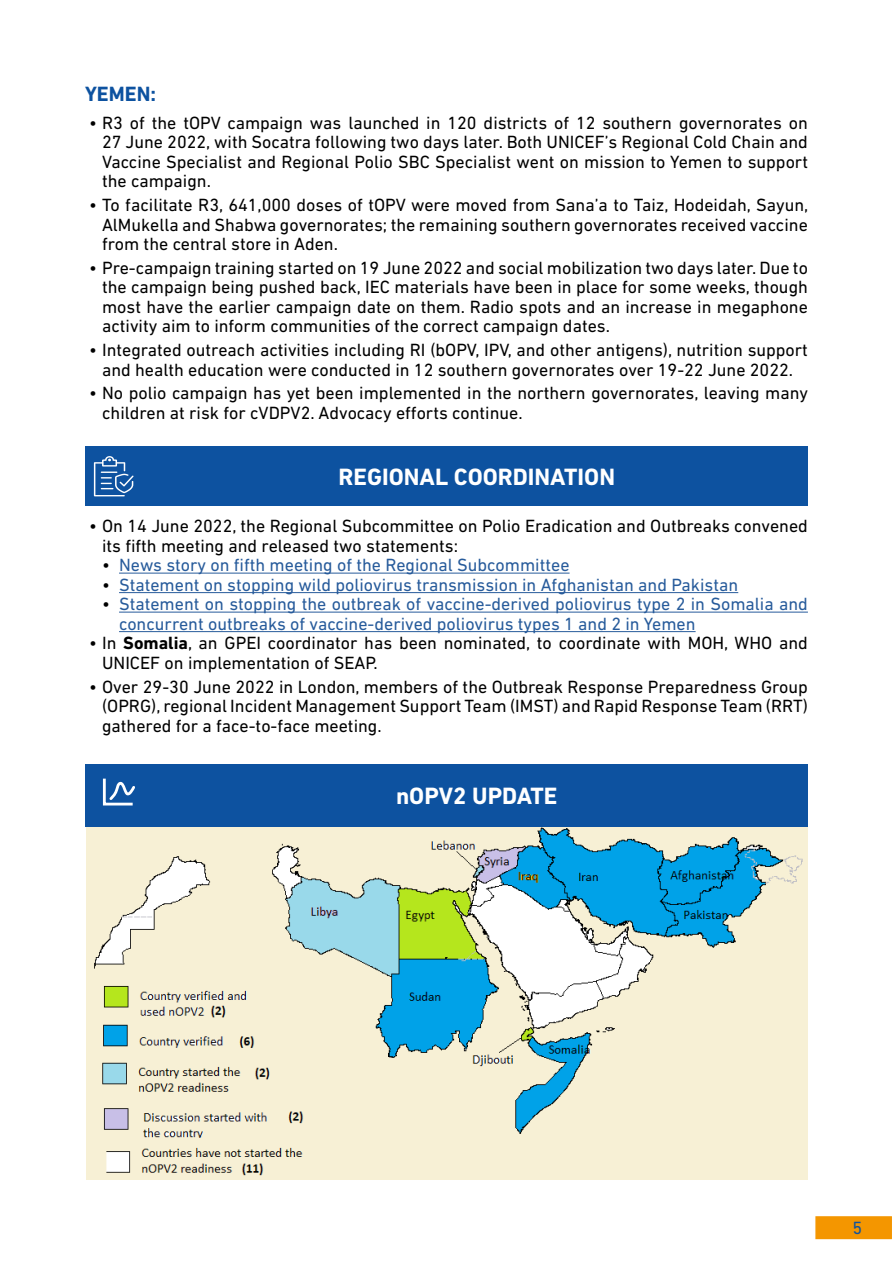
<style>
.page{position:relative;width:893px;height:1263px;background:#fff}
.page>*{position:absolute;margin:0;border:0;box-sizing:border-box;transform-origin:0 0}
.t1{font:700 24px "DIN Next LT Pro";color:#fff}
.t2{font:700 21px "DIN Next LT Pro";color:#0d52a0}
.t3{font:18px/19.5px "DIN Next LT Pro";color:#000;text-align:justify}
.t4{font:18px/19.5px "DIN Next LT Pro";color:#275b9b}
.t5{font:18px "DIN Next LT Pro";color:#0d52a0}
.s1{color:#000}
.s2{font-weight:700}
</style>
<div class="page">
<div style="left:815px;top:1216px;width:77px;height:23px;background:#f49600;border:2px solid #f49600"></div>
<div style="left:85px;top:446px;width:99px;height:60px;background:#0d52a0"></div>
<div style="left:146px;top:446px;width:662px;height:60px;background:#0d52a0"></div>
<svg style="left:94px;top:456px;width:40px;height:40px"></svg>
<hr style="left:119px;top:573px;width:451px;height:1px;background:#275b9b">
<hr style="left:119px;top:592px;width:619px;height:1px;background:#275b9b">
<hr style="left:119px;top:612px;width:689px;height:1px;background:#275b9b">
<hr style="left:119px;top:631px;width:577px;height:1px;background:#275b9b">
<div style="left:85px;top:764px;width:99px;height:62px;background:#0d52a0"></div>
<div style="left:146px;top:764px;width:662px;height:62px;background:#0d52a0"></div>
<svg style="left:102px;top:778px;width:33px;height:28px"></svg>
<img style="left:86px;top:828px;width:722px;height:352px">
<p class="t2" style="left:85px;top:81px;width:73px">YEMEN:</p>
<p class="t3" style="left:102px;top:113px;width:707px;text-indent:-13px">• R3 of the tOPV campaign was launched in 120 districts of 12 southern governorates on 27 June 2022, with Socatra following two days later. Both UNICEF’s Regional Cold Chain and Vaccine Specialist and Regional Polio SBC Specialist went on mission to Yemen to support the campaign.</p>
<p class="t3" style="left:102px;top:195px;width:708px;text-indent:-13px">• To facilitate R3, 641,000 doses of tOPV were moved from Sana’a to Taiz, Hodeidah, Sayun, AlMukella and Shabwa governorates; the remaining southern governorates received vaccine from the central store in Aden.</p>
<p class="t3" style="left:102px;top:258px;width:707px;text-indent:-13px">• Pre-campaign training started on 19 June 2022 and social mobilization two days later. Due to the campaign being pushed back, IEC materials have been in place for some weeks, though most have the earlier campaign date on them. Radio spots and an increase in megaphone activity aim to inform communities of the correct campaign dates.</p>
<p class="t3" style="left:89px;top:340px;width:720px;text-align:center">• Integrated outreach activities including RI (bOPV, IPV, and other antigens), nutrition support and health education were conducted in 12 southern governorates over 19-22 June 2022.</p>
<p class="t3" style="left:102px;top:383px;width:707px;text-indent:-13px">• No polio campaign has yet been implemented in the northern governorates, leaving many children at risk for cVDPV2. Advocacy efforts continue.</p>
<h1 class="t1" style="left:339px;top:463px;width:278px">REGIONAL COORDINATION</h1>
<p class="t3" style="left:102px;top:516px;width:707px;text-indent:-13px">• On 14 June 2022, the Regional Subcommittee on Polio Eradication and Outbreaks convened its fifth meeting and released two statements:</p>
<p class="t4" style="left:102px;top:555px;width:469px"><span class="s1">•</span> News story on fifth meeting of the Regional Subcommittee</p>
<p class="t4" style="left:102px;top:575px;width:638px"><span class="s1">•</span> Statement on stopping wild poliovirus transmission in Afghanistan and Pakistan</p>
<p class="t4" style="left:119px;top:594px;width:690px;text-indent:-17px"><span class="s1">•</span> Statement on stopping the outbreak of vaccine-derived poliovirus type 2 in Somalia and concurrent outbreaks of vaccine-derived poliovirus types 1 and 2 in Yemen</p>
<p class="t3" style="left:102px;top:633px;width:707px;text-indent:-13px">• In <span class="s2">Somalia</span>, an GPEI coordinator has been nominated, to coordinate with MOH, WHO and<br>UNICEF on implementation of SEAP.</p>
<p class="t3" style="left:102px;top:676px;width:707px;text-indent:-13px">• Over 29-30 June 2022 in London, members of the Outbreak Response Preparedness Group (OPRG), regional Incident Management Support Team (IMST) and Rapid Response Team (RRT) gathered for a face-to-face meeting.</p>
<h1 class="t1" style="left:396px;top:782px;width:163px">nOPV2 UPDATE</h1>
<p class="t5" style="left:852px;top:1218px;width:11px">5</p>
</div>
